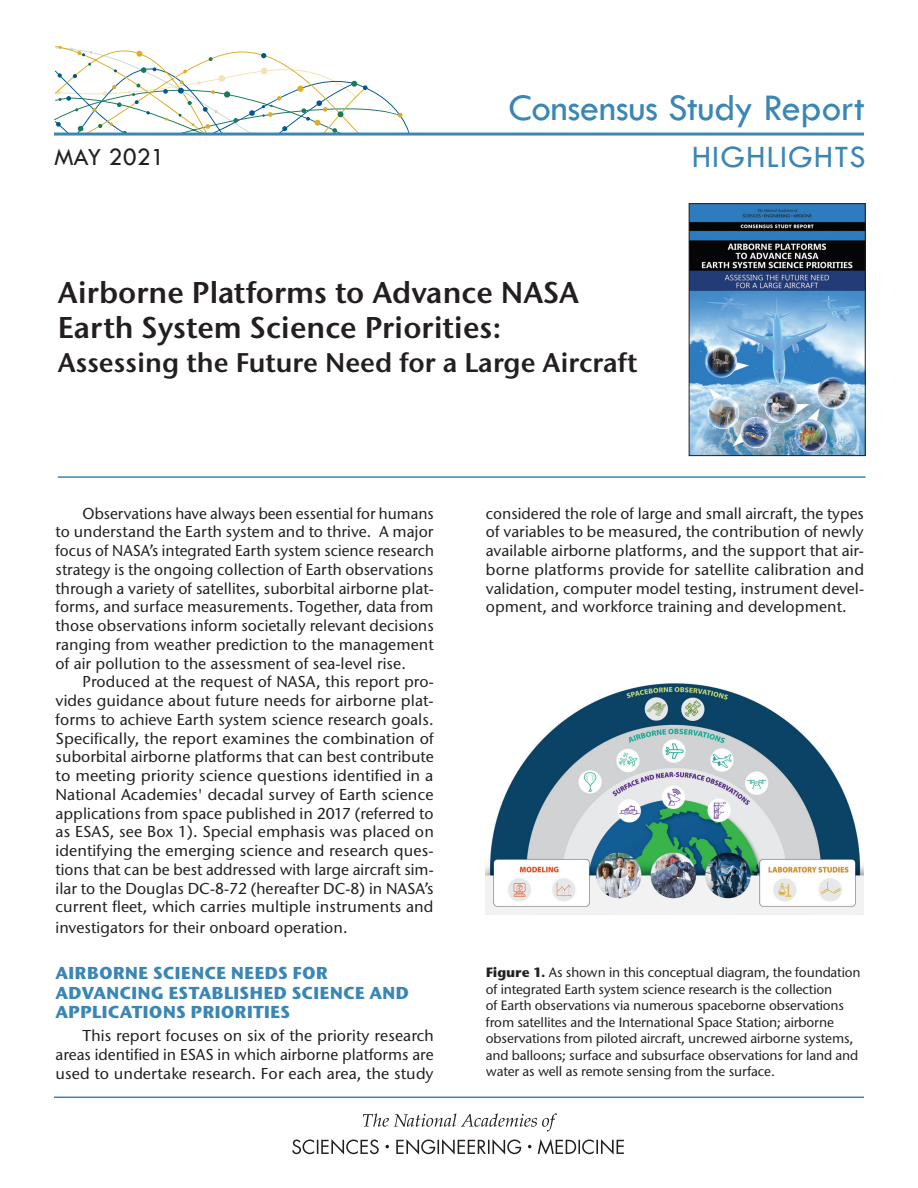
<style>
.page{position:relative;width:918px;height:1188px;background:#fff}
.page>*{position:absolute;margin:0;border:0;box-sizing:border-box;transform-origin:0 0}
.t1{font:39px "Tw Cen";letter-spacing:-.01em;color:#3a86b4}
.t2{font:32.25px "Tw Cen";letter-spacing:.03em;color:#3a86b4}
.Report_Title{font:600 30px/34.5px "Stone Sans ITC Pro";color:#231f20}
.Report_Title-2{font:600 27px "Stone Sans ITC Pro";color:#231f20}
.t3{font:25.5px "Tw Cen";color:#231f20}
.A_Head{font:700 17.25px/19.5px "Stone Sans ITC Std";color:#3a86b4}
.Body_Text{font:500 15.75px/18.8px "Stone Sans ITC Std";letter-spacing:.005em;color:#231f20;text-align:justify}
.t4{font:500 13.5px/16.5px "Stone Sans ITC Std";letter-spacing:-.01em;color:#231f20}
.s1{font-weight:700}
</style>
<div class="page">
<hr style="left:54px;top:1097px;width:810px;height:1px;background:#3a86b4">
<svg style="left:363px;top:1113px;width:194px;height:18px"></svg>
<svg style="left:292px;top:1139px;width:332px;height:16px"></svg>
<svg style="left:54px;top:46px;width:357px;height:87px"></svg>
<hr style="left:54px;top:133px;width:810px;height:3px;background:#3a86b4">
<img style="left:691px;top:205px;width:173px;height:249px">
<div style="left:689px;top:203px;width:177px;height:253px;border:1px solid #231f20"></div>
<hr style="left:58px;top:476px;width:808px;height:2px;background:#3a86b4">
<img style="left:486px;top:683px;width:378px;height:231px">
<p class="t3" style="left:54px;top:142px;width:112px">MAY 2021</p>
<p class="t1" style="left:508px;top:84px;width:358px">Consensus Study Report</p>
<p class="t2" style="left:692px;top:137px;width:175px">HIGHLIGHTS</p>
<p class="Report_Title" style="left:58px;top:276px;width:523px">Airborne Platforms to Advance NASA<br>Earth System Science Priorities:</p>
<p class="Report_Title-2" style="left:58px;top:346px;width:581px">Assessing the Future Need for a Large Aircraft</p>
<p class="Body_Text" style="left:56px;top:504px;width:380px;text-indent:27px">Observations have always been essential for humans to understand the Earth system and to thrive. A major focus of NASA’s integrated Earth system science research strategy is the ongoing collection of Earth observations through a variety of satellites, suborbital airborne plat&shy;forms, and surface measurements. Together, data from those observations inform societally relevant decisions ranging from weather prediction to the management of air pollution to the assessment of sea-level rise.</p>
<p class="Body_Text" style="left:56px;top:672px;width:380px;text-indent:27px">Produced at the request of NASA, this report pro&shy;vides guidance about future needs for airborne plat&shy;forms to achieve Earth system science research goals.<br>Specifically, the report examines the combination of suborbital airborne platforms that can best contribute to meeting priority science questions identified in a National Academies' decadal survey of Earth science applications from space published in 2017 (referred to as ESAS, see Box 1). Special emphasis was placed on identifying the emerging science and research ques&shy;tions that can be best addressed with large aircraft sim&shy;ilar to the Douglas DC-8-72 (hereafter DC-8) in NASA’s current fleet, which carries multiple instruments and</p>
<p class="Body_Text" style="left:56px;top:918px;width:293px">investigators for their onboard operation.</p>
<p class="A_Head" style="left:56px;top:963px;width:355px">AIRBORNE SCIENCE NEEDS FOR<br>ADVANCING ESTABLISHED SCIENCE AND<br>APPLICATIONS PRIORITIES</p>
<p class="Body_Text" style="left:56px;top:1026px;width:380px;text-indent:27px">This report focuses on six of the priority research areas identified in ESAS in which airborne platforms are used to undertake research. For each area, the study</p>
<p class="Body_Text" style="left:486px;top:504px;width:380px">considered the role of large and small aircraft, the types of variables to be measured, the contribution of newly available airborne platforms, and the support that air&shy;borne platforms provide for satellite calibration and validation, computer model testing, instrument devel&shy;opment, and workforce training and development.</p>
<p class="t4" style="left:486px;top:964px;width:376px"><span class="s1">Figure 1.</span> As shown in this conceptual diagram, the foundation of integrated Earth system science research is the collection<br>of Earth observations via numerous spaceborne observations from satellites and the International Space Station; airborne observations from piloted aircraft, uncrewed airborne systems, and balloons; surface and subsurface observations for land and water as well as remote sensing from the surface.</p>
</div>
